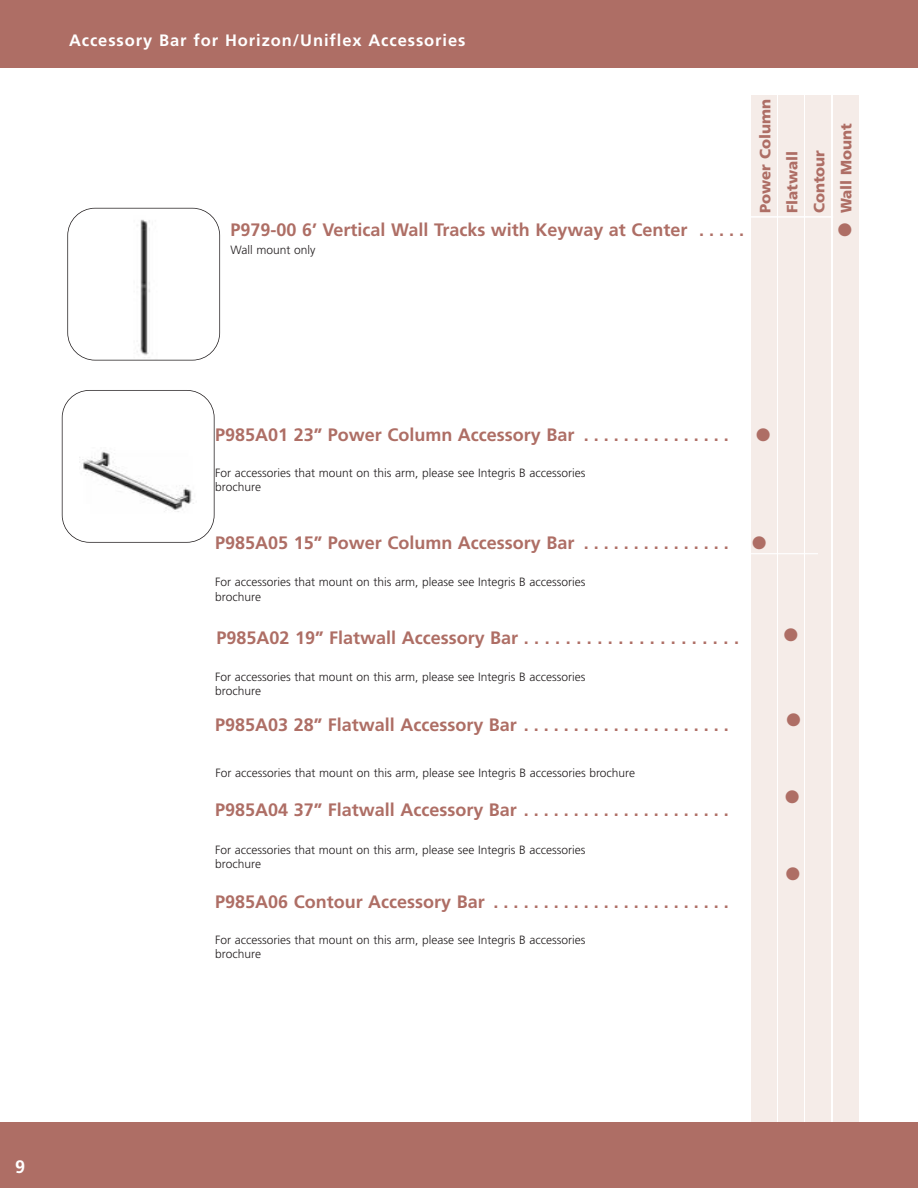
<style>
.page{position:relative;width:918px;height:1188px;background:#fff}
.page>*{position:absolute;margin:0;border:0;box-sizing:border-box;transform-origin:0 0}
.t1{font:700 18px "Frutiger";color:#ae6e65}
.t2{font:18px "Zapf Dingbats";color:#ae6e65}
.t3{font:700 18px "Frutiger";color:#fff}
.t4{font:700 16.5px "Frutiger";letter-spacing:.055em;color:#fff}
.t5{font:900 15px/27px "Frutiger";color:#ae6e65}
.t6{font:300 12px/14.4px "Frutiger";color:#231f20}
</style>
<div class="page">
<div style="left:834px;top:95px;width:25px;height:1029px;background:#f5ece8"></div>
<div style="left:751px;top:96px;width:25px;height:1030px;background:#f5ece8"></div>
<div style="left:779px;top:95px;width:25px;height:1030px;background:#f5ece8"></div>
<div style="left:806px;top:95px;width:25px;height:1029px;background:#f5ece8"></div>
<hr style="left:668px;top:216px;width:165px;height:2px;background:#fff">
<div style="left:0;top:0;width:918px;height:68px;background:#ae6e65"></div>
<div style="left:0;top:1122px;width:918px;height:66px;background:#ae6e65"></div>
<img style="left:85px;top:209px;width:117px;height:149px">
<div style="left:67px;top:208px;width:153px;height:153px;border:2px solid #231f20;border-radius:28px"></div>
<hr style="left:653px;top:553px;width:165px;height:1px;background:#fff">
<img style="left:79px;top:451px;width:115px;height:61px">
<div style="left:62px;top:390px;width:153px;height:153px;border:2px solid #231f20;border-radius:28px"></div>
<h2 class="t4" style="left:69px;top:33px;width:398px">Accessory Bar for Horizon/Uniflex Accessories</h2>
<p class="t5" style="left:753px;top:213px;width:116px;rotate:-90deg">Power Column<br>Flatwall<br>Contour<br>Wall Mount</p>
<h1 class="t1" style="left:231px;top:222px;width:515px">P979-00 6’ Vertical Wall Tracks with Keyway at Center . . . . .</h1>
<h1 class="t2" style="left:838px;top:219px;width:16px">●</h1>
<p class="t6" style="left:231px;top:243px;width:86px">Wall mount only</p>
<h1 class="t1" style="left:215px;top:427px;width:515px">P985A01 23” Power Column Accessory Bar . . . . . . . . . . . . . . .</h1>
<h1 class="t2" style="left:756px;top:424px;width:16px">●</h1>
<p class="t6" style="left:215px;top:466px;width:372px">For accessories that mount on this arm, please see Integris B accessories brochure</p>
<h1 class="t1" style="left:215px;top:536px;width:515px">P985A05 15” Power Column Accessory Bar . . . . . . . . . . . . . . .</h1>
<h1 class="t2" style="left:752px;top:533px;width:16px">●</h1>
<p class="t6" style="left:215px;top:576px;width:372px">For accessories that mount on this arm, please see Integris B accessories brochure</p>
<h1 class="t1" style="left:217px;top:631px;width:524px">P985A02 19” Flatwall Accessory Bar . . . . . . . . . . . . . . . . . . . . .</h1>
<p class="t6" style="left:215px;top:671px;width:372px">For accessories that mount on this arm, please see Integris B accessories brochure</p>
<h1 class="t1" style="left:215px;top:717px;width:515px">P985A03 28” Flatwall Accessory Bar . . . . . . . . . . . . . . . . . . . . .</h1>
<p class="t6" style="left:215px;top:767px;width:421px">For accessories that mount on this arm, please see Integris B accessories brochure</p>
<h1 class="t1" style="left:215px;top:802px;width:515px">P985A04 37” Flatwall Accessory Bar . . . . . . . . . . . . . . . . . . . . .</h1>
<p class="t6" style="left:215px;top:843px;width:372px">For accessories that mount on this arm, please see Integris B accessories brochure</p>
<h1 class="t1" style="left:215px;top:894px;width:515px">P985A06 Contour Accessory Bar . . . . . . . . . . . . . . . . . . . . . . . .</h1>
<p class="t6" style="left:215px;top:934px;width:372px">For accessories that mount on this arm, please see Integris B accessories brochure</p>
<h1 class="t2" style="left:784px;top:624px;width:16px">●</h1>
<h1 class="t2" style="left:787px;top:709px;width:16px">●</h1>
<h1 class="t2" style="left:785px;top:786px;width:16px">●</h1>
<h1 class="t2" style="left:786px;top:863px;width:16px">●</h1>
<h1 class="t3" style="left:15px;top:1159px;width:12px">9</h1>
</div>
